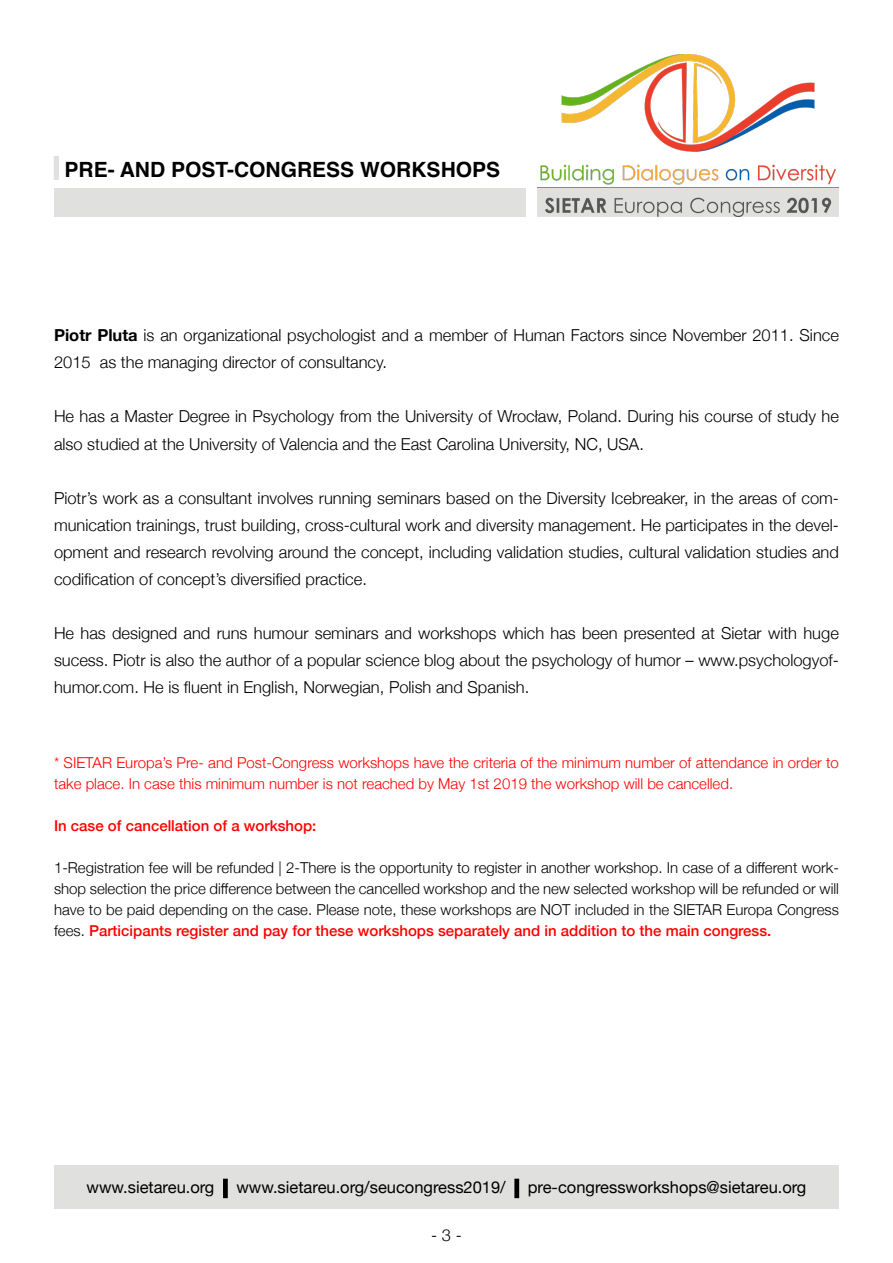
<style>
.page{position:relative;width:893px;height:1263px;background:#fff}
.page>*{position:absolute;margin:0;border:0;box-sizing:border-box;transform-origin:0 0}
.t1{font:700 21px "Helvetica";color:#000}
.t2{font:300 16.5px/27px "Helvetica Neue";color:#000}
.t3{font:16.5px "Helvetica Neue";color:#000}
.t4{font:300 15px/21px "Helvetica Neue";color:#000;text-align:justify}
.t5{font:300 15px/21px "Helvetica Neue";color:#f00}
.t6{font:500 15px "Helvetica Neue";color:#f00}
.s1{font-family:"Helvetica Neue";color:#e0e0df}
.s2{font-weight:700}
.s3{font-weight:500;color:#f00}
</style>
<div class="page">
<img style="left:537px;top:54px;width:302px;height:163px">
<div style="left:54px;top:188px;width:472px;height:29px;background:#e0e0df"></div>
<div style="left:54px;top:156px;width:5px;height:24px;border:3px solid #e0e0df"></div>
<div style="left:54px;top:1165px;width:785px;height:44px;background:#e0e0df"></div>
<div style="left:223px;top:1179px;width:5px;height:19px;border:3px solid #000"></div>
<div style="left:514px;top:1179px;width:5px;height:19px;border:3px solid #000"></div>
<p class="t1" style="left:54px;top:153px;width:448px"><span class="s1">|</span> PRE- AND POST-CONGRESS WORKSHOPS</p>
<p class="t2" style="left:54px;top:321px;width:786px"><span class="s2">Piotr Pluta</span> is an organizational psychologist and a member of Human Factors since November 2011. Since<br>2015 as the managing director of consultancy.</p>
<p class="t2" style="left:54px;top:402px;width:786px">He has a Master Degree in Psychology from the University of Wrocław, Poland. During his course of study he also studied at the University of Valencia and the East Carolina University, NC, USA.</p>
<p class="t2" style="left:54px;top:483px;width:786px;text-align:justify">Piotr’s work as a consultant involves running seminars based on the Diversity Icebreaker, in the areas of com&shy;munication trainings, trust building, cross-cultural work and diversity management. He participates in the devel&shy;opment and research revolving around the concept, including validation studies, cultural validation studies and codification of concept’s diversified practice.</p>
<p class="t2" style="left:54px;top:618px;width:786px;text-align:justify">He has designed and runs humour seminars and workshops which has been presented at Sietar with huge sucess. Piotr is also the author of a popular science blog about the psychology of humor – www.psychologyof&shy;humor.com. He is fluent in English, Norwegian, Polish and Spanish.</p>
<p class="t5" style="left:54px;top:751px;width:786px">* SIETAR Europa’s Pre- and Post-Congress workshops have the criteria of the minimum number of attendance in order to take place. In case this minimum number is not reached by May 1st 2019 the workshop will be cancelled.</p>
<p class="t6" style="left:54px;top:813px;width:264px">In case of cancellation of a workshop:</p>
<p class="t4" style="left:54px;top:856px;width:786px">1-Registration fee will be refunded | 2-There is the opportunity to register in another workshop. In case of a different work&shy;shop selection the price difference between the cancelled workshop and the new selected workshop will be refunded or will have to be paid depending on the case. Please note, these workshops are NOT included in the SIETAR Europa Congress fees. <span class="s3">Participants register and pay for these workshops separately and in addition to the main congress.</span></p>
<p class="t3" style="left:87px;top:1175px;width:721px">www.sietareu.org <span class="s2">|</span> www.sietareu.org/seucongress2019/ <span class="s2">|</span> pre-congressworkshops@sietareu.org</p>
<p class="t2" style="left:431px;top:1220px;width:32px">- 3 -</p>
</div>
